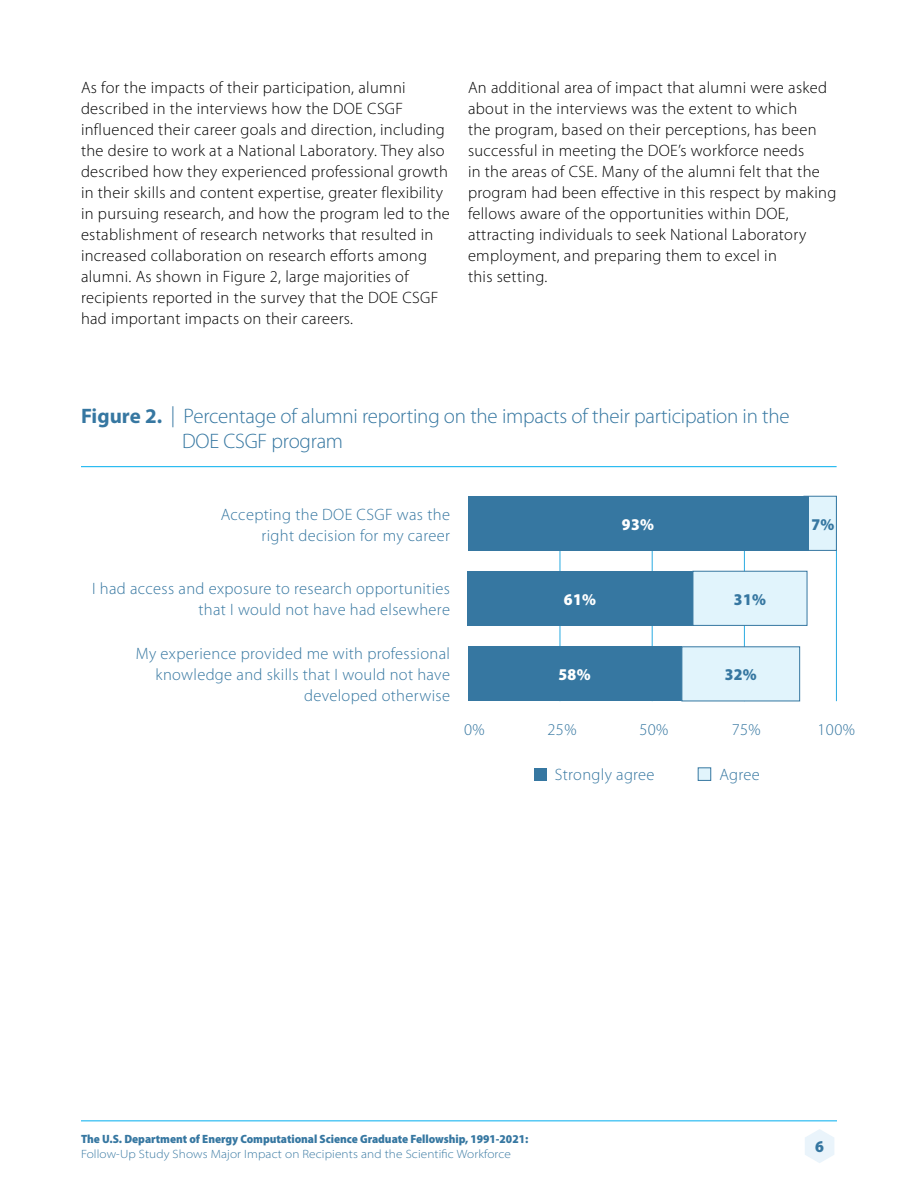
<style>
.page{position:relative;width:918px;height:1188px;background:#fff}
.page>*{position:absolute;margin:0;border:0;box-sizing:border-box;transform-origin:0 0}
.t1{font:300 21px/25.2px "Myriad Pro";letter-spacing:-.01em;color:#3677a1}
.Body{font:300 16.5px/21px "Myriad Pro";letter-spacing:.02em;color:#000}
.Body-2{font:300 16.5px/21px "Myriad Pro";letter-spacing:.02em;color:#3677a1;text-align:right}
.Body-3{font:900 semi-condensed 16.5px "Myriad Pro";color:#3677a1}
.Body-4{font:900 semi-condensed 16.5px "Myriad Pro";color:#fff}
.t2{font:900 semi-condensed 12px "Myriad Pro";letter-spacing:-.005em;color:#3677a1}
.t3{font:300 semi-expanded 12px "Myriad Pro";letter-spacing:.01em;color:#3677a1}
.s1{font-weight:700}
</style>
<div class="page">
<svg style="left:805px;top:1129px;width:29px;height:34px"></svg>
<hr style="left:81px;top:1120px;width:756px;height:1px;background:#00aeef">
<hr style="left:836px;top:496px;width:1px;height:205px;background:#29abe2">
<hr style="left:560px;top:496px;width:1px;height:205px;background:#29abe2">
<hr style="left:652px;top:496px;width:1px;height:205px;background:#29abe2">
<hr style="left:744px;top:496px;width:1px;height:205px;background:#29abe2">
<div style="left:534px;top:768px;width:13px;height:13px;background:#3677a1"></div>
<div style="left:698px;top:768px;width:13px;height:13px;background:#e1f4fc;border:1px solid #3677a1"></div>
<hr style="left:81px;top:466px;width:756px;height:1px;background:#00aeef">
<div style="left:468px;top:571px;width:225px;height:55px;background:#3677a1"></div>
<div style="left:468px;top:647px;width:214px;height:54px;background:#3677a1"></div>
<div style="left:804px;top:496px;width:33px;height:55px;background:#e1f4fc;border:1px solid #3677a1"></div>
<div style="left:693px;top:571px;width:114px;height:55px;background:#e1f4fc;border:1px solid #3677a1"></div>
<div style="left:682px;top:647px;width:118px;height:54px;background:#e1f4fc"></div>
<div style="left:468px;top:496px;width:341px;height:55px;background:#3677a1"></div>
<p class="Body" style="left:81px;top:77px;width:370px">As for the impacts of their participation, alumni described in the interviews how the DOE CSGF influenced their career goals and direction, including the desire to work at a National Laboratory. They also described how they experienced professional growth in their skills and content expertise, greater flexibility in pursuing research, and how the program led to the establishment of research networks that resulted in increased collaboration on research efforts among alumni. As shown in Figure 2, large majorities of recipients reported in the survey that the DOE CSGF had important impacts on their careers.</p>
<p class="Body" style="left:468px;top:77px;width:370px">An additional area of impact that alumni were asked about in the interviews was the extent to which<br>the program, based on their perceptions, has been successful in meeting the DOE’s workforce needs<br>in the areas of CSE. Many of the alumni felt that the program had been effective in this respect by making fellows aware of the opportunities within DOE, attracting individuals to seek National Laboratory employment, and preparing them to excel in<br>this setting.</p>
<p class="t1" style="left:182px;top:403px;width:609px;text-indent:-101px"><span class="s1">Figure 2.</span> | Percentage of alumni reporting on the impacts of their participation in the<br>DOE CSGF program</p>
<p class="Body-2" style="left:221px;top:504px;width:231px">Accepting the DOE CSGF was the right decision for my career</p>
<p class="Body-2" style="left:92px;top:578px;width:359px">I had access and exposure to research opportunities that I would not have had elsewhere</p>
<p class="Body-2" style="left:136px;top:643px;width:316px">My experience provided me with professional knowledge and skills that I would not have developed otherwise</p>
<p class="Body-4" style="left:564px;top:588px;width:34px">61%</p>
<p class="Body-4" style="left:558px;top:664px;width:34px">58%</p>
<p class="Body-4" style="left:622px;top:513px;width:34px">93%</p>
<p class="Body-3" style="left:734px;top:588px;width:34px">31%</p>
<p class="Body-3" style="left:725px;top:664px;width:34px">32%</p>
<p class="Body-3" style="left:811px;top:513px;width:25px">7%</p>
<p class="Body-2" style="left:464px;top:719px;width:22px">0%</p>
<p class="Body-2" style="left:548px;top:719px;width:30px">25%</p>
<p class="Body-2" style="left:639px;top:719px;width:30px">50%</p>
<p class="Body-2" style="left:732px;top:719px;width:30px">75%</p>
<p class="Body-2" style="left:818px;top:719px;width:39px">100%</p>
<p class="Body-2" style="left:555px;top:764px;width:101px">Strongly agree</p>
<p class="Body-2" style="left:719px;top:764px;width:42px">Agree</p>
<p class="t2" style="left:81px;top:1131px;width:449px">The U.S. Department of Energy Computational Science Graduate Fellowship, 1991-2021:</p>
<p class="t3" style="left:81px;top:1147px;width:431px">Follow-Up Study Shows Major Impact on Recipients and the Scientific Workforce</p>
<p class="Body-3" style="left:815px;top:1136px;width:10px">6</p>
</div>
